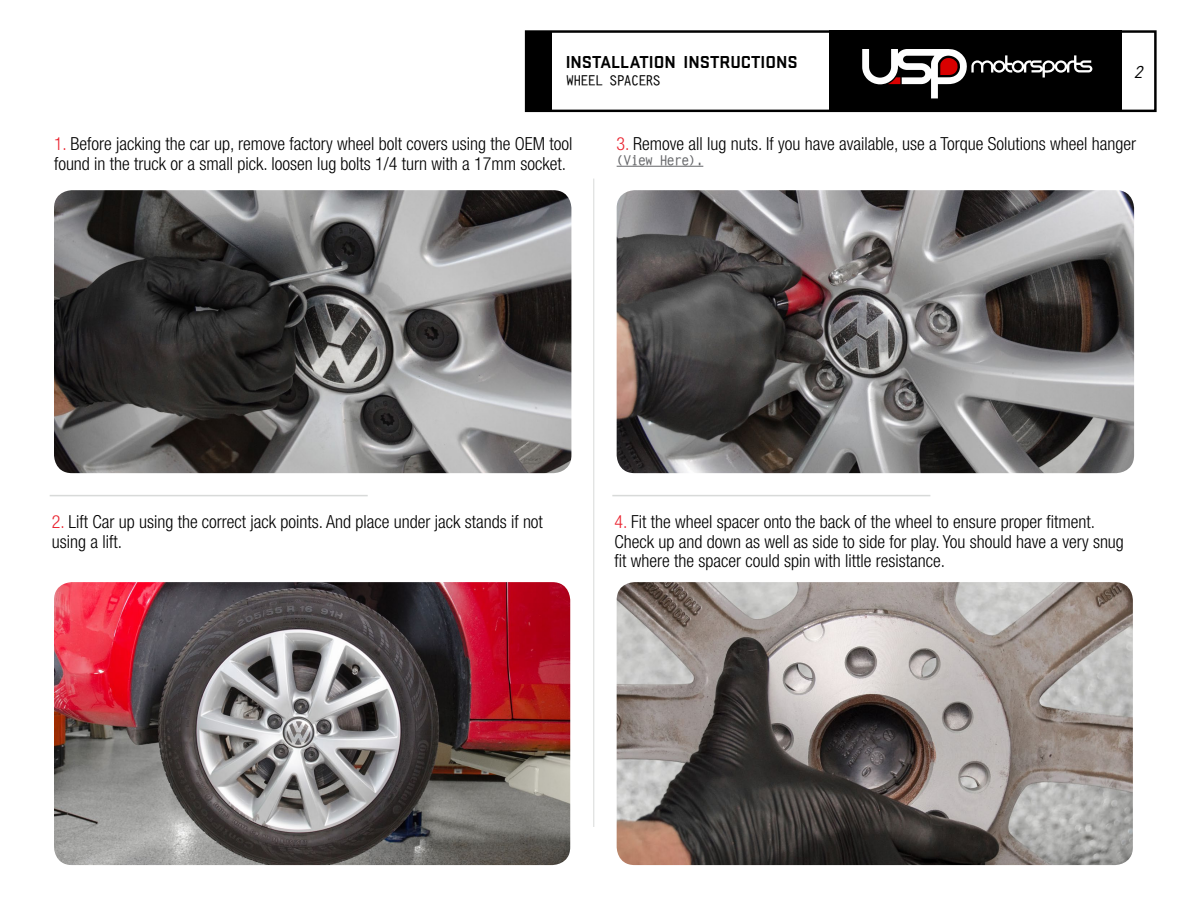
<style>
.page{position:relative;width:1188px;height:918px;background:#fff}
.page>*{position:absolute;margin:0;border:0;box-sizing:border-box;transform-origin:0 0}
.t1{font:300 condensed 18px/19.5px "Helvetica Neue LT Std";color:#000}
.t2{font:700 18px "Stratum 2";color:#000}
.t3{font:italic 18px "Orator Std";color:#000}
.t4{font:12px "Orator Bold SWFTE";color:#000}
.t5{font:12px "Orator Bold SWFTE";color:#656669}
.s1{color:#ea232f}
</style>
<div class="page">
<div style="left:830px;top:30px;width:292px;height:82px;background:#000"></div>
<div style="left:525px;top:30px;width:632px;height:82px;border:2px solid #000"></div>
<div style="left:526px;top:32px;width:26px;height:79px;background:#000"></div>
<svg style="left:862px;top:49px;width:230px;height:49px"></svg>
<hr style="left:594px;top:179px;width:1px;height:648px;background:#d8dad9">
<hr style="left:50px;top:495px;width:318px;height:1px;background:#d8dad9">
<hr style="left:612px;top:495px;width:318px;height:1px;background:#d8dad9">
<hr style="left:617px;top:166px;width:86px;height:1px;background:#656669">
<img style="left:54px;top:190px;width:517px;height:283px">
<img style="left:617px;top:190px;width:517px;height:283px">
<img style="left:54px;top:582px;width:516px;height:283px">
<img style="left:617px;top:582px;width:516px;height:283px">
<p class="t2" style="left:566px;top:50px;width:234px">INSTALLATION INSTRUCTIONS</p>
<p class="t4" style="left:566px;top:71px;width:95px">WHEEL SPACERS</p>
<p class="t3" style="left:1133px;top:59px;width:12px">2</p>
<p class="t1" style="left:54px;top:134px;width:520px"><span class="s1">1.</span> Before jacking the car up, remove factory wheel bolt covers using the OEM tool found in the truck or a small pick. loosen lug bolts 1/4 turn with a 17mm socket.</p>
<p class="t1" style="left:617px;top:134px;width:521px"><span class="s1">3.</span> Remove all lug nuts. If you have available, use a Torque Solutions wheel hanger</p>
<p class="t5" style="left:617px;top:152px;width:88px">(View Here).</p>
<p class="t1" style="left:52px;top:512px;width:493px"><span class="s1">2.</span> Lift Car up using the correct jack points. And place under jack stands if not using a lift.</p>
<p class="t1" style="left:615px;top:512px;width:511px"><span class="s1">4.</span> Fit the wheel spacer onto the back of the wheel to ensure proper fitment.<br>Check up and down as well as side to side for play. You should have a very snug fit where the spacer could spin with little resistance.</p>
</div>
